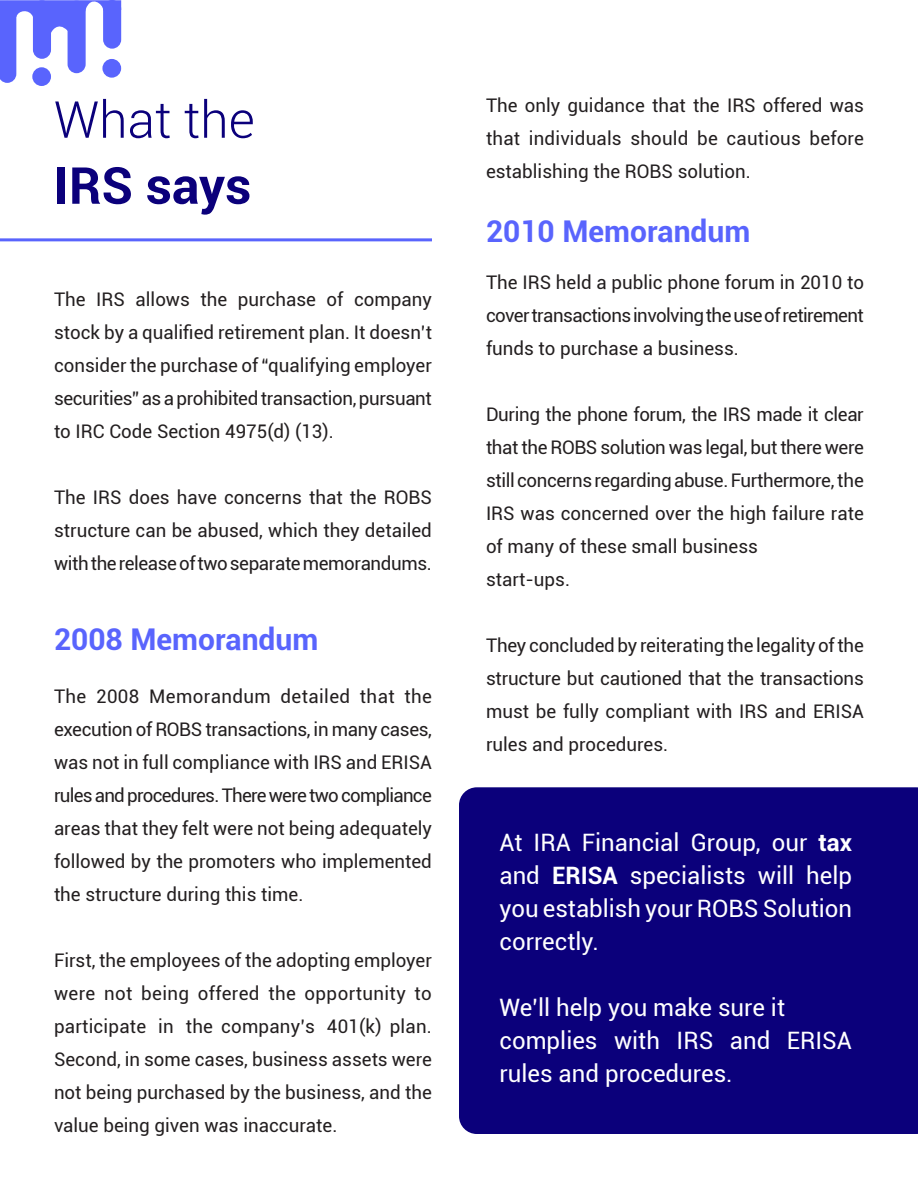
<style>
.page{position:relative;width:918px;height:1188px;background:#fff}
.page>*{position:absolute;margin:0;border:0;box-sizing:border-box;transform-origin:0 0}
.t1{font:300 51px "Roboto";color:#0b007b}
.t2{font:700 51px "Roboto";color:#0b007b}
.t3{font:700 30px "Roboto";color:#5964fd}
.t4{font:24px/33px "Roboto";color:#fff;text-align:justify}
.t5{font:18.75px/33px "Roboto";color:#231f20;text-align:justify}
.t6{font:18.75px "Roboto";letter-spacing:.02em;color:#231f20}
.s1{font-weight:700}
</style>
<div class="page">
<div style="left:459px;top:787px;width:459px;height:347px;background:#0b007b"></div>
<svg style="left:32px;top:67px;width:19px;height:19px"></svg>
<svg style="left:0;top:0;width:121px;height:83px"></svg>
<hr style="left:0;top:238px;width:432px;height:3px;background:#5964fd">
<p class="t1" style="left:54px;top:84px;width:202px">What the</p>
<p class="t2" style="left:54px;top:150px;width:199px">IRS says</p>
<p class="t5" style="left:54px;top:282px;width:379px">The IRS allows the purchase of company stock by a qualified retirement plan. It doesn’t consider the purchase of “qualifying employer securities” as a prohibited transaction, pursuant to IRC Code Section 4975(d) (13).</p>
<p class="t5" style="left:54px;top:480px;width:379px">The IRS does have concerns that the ROBS structure can be abused, which they detailed with the release of two separate memorandums.</p>
<p class="t3" style="left:54px;top:618px;width:266px">2008 Memorandum</p>
<p class="t6" style="left:54px;top:683px;width:379px">The 2008 Memorandum detailed that the</p>
<p class="t5" style="left:54px;top:712px;width:379px">execution of ROBS transactions, in many cases, was not in full compliance with IRS and ERISA rules and procedures. There were two compliance areas that they felt were not being adequately followed by the promoters who implemented the structure during this time.</p>
<p class="t5" style="left:54px;top:943px;width:379px">First, the employees of the adopting employer were not being offered the opportunity to</p>
<p class="t5" style="left:54px;top:1009px;width:379px">participate in the company’s 401(k) plan.</p>
<p class="t5" style="left:54px;top:1042px;width:379px">Second, in some cases, business assets were not being purchased by the business, and the value being given was inaccurate.</p>
<p class="t5" style="left:486px;top:88px;width:380px">The only guidance that the IRS offered was that individuals should be cautious before</p>
<p class="t5" style="left:486px;top:154px;width:266px">establishing the ROBS solution.</p>
<p class="t3" style="left:486px;top:210px;width:266px">2010 Memorandum</p>
<p class="t5" style="left:486px;top:265px;width:379px">The IRS held a public phone forum in 2010 to cover transactions involving the use of retirement funds to purchase a business.</p>
<p class="t5" style="left:486px;top:397px;width:379px">During the phone forum, the IRS made it clear that the ROBS solution was legal, but there were still concerns regarding abuse. Furthermore, the IRS was concerned over the high failure rate of many of these small business</p>
<p class="t5" style="left:486px;top:562px;width:86px">start-ups.</p>
<p class="t5" style="left:486px;top:628px;width:379px">They concluded by reiterating the legality of the structure but cautioned that the transactions must be fully compliant with IRS and ERISA rules and procedures.</p>
<p class="t4" style="left:500px;top:825px;width:354px">At IRA Financial Group, our <span class="s1">tax </span>and <span class="s1">ERISA</span> specialists will help you establish your ROBS Solution</p>
<p class="t4" style="left:500px;top:924px;width:101px">correctly.</p>
<p class="t4" style="left:500px;top:990px;width:287px">We’ll help you make sure it</p>
<p class="t4" style="left:500px;top:1023px;width:354px">complies with IRS and ERISA rules and procedures.</p>
</div>
